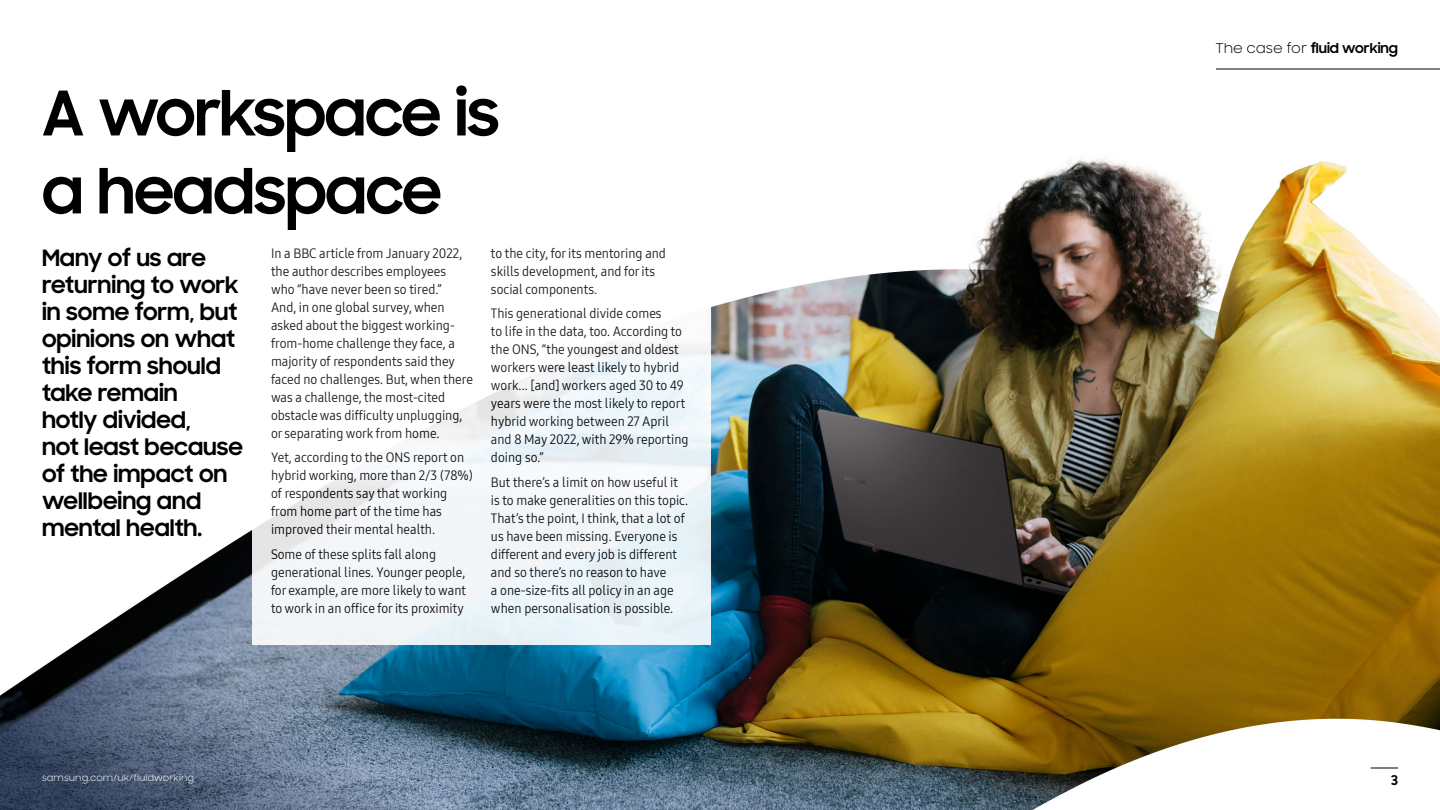
<style>
.page{position:relative;width:1440px;height:810px;background:#fff}
.page>*{position:absolute;margin:0;border:0;box-sizing:border-box;transform-origin:0 0}
.t1{font:700 61.5px/78px "Samsung Sharp Sans";letter-spacing:-.015em;color:#000}
.t2{font:700 22.5px/27px "Samsung Sharp Sans";color:#000}
.t3{font:13.5px/18px "Samsung One 400 C";color:#000}
.t4{font:700 13.5px "Samsung Sharp Sans";color:#000}
.t5{font:9px "Samsung Sharp Sans";color:#fff}
.s1{font-weight:400}
</style>
<div class="page">
<img style="left:0;top:68px;width:1440px;height:742px">
<svg style="left:253px;top:229px;width:458px;height:416px"></svg>
<hr style="left:1216px;top:69px;width:224px;height:1px;background:#000">
<svg style="left:1371px;top:768px;width:27px;height:1px"></svg>
<h1 class="t1" style="left:42px;top:71px;width:459px">A workspace is a headspace</h1>
<h2 class="t2" style="left:42px;top:243px;width:202px">Many of us are returning to work in some form, but opinions on what this form should take remain<br>hotly divided,<br>not least because of the impact on wellbeing and mental health.</h2>
<p class="t3" style="left:271px;top:244px;width:203px">In a BBC article from January 2022, the author describes employees who “have never been so tired.”<br>And, in one global survey, when asked about the biggest working&shy;from-home challenge they face, a majority of respondents said they faced no challenges. But, when there was a challenge, the most-cited obstacle was difficulty unplugging, or separating work from home.</p>
<p class="t3" style="left:271px;top:448px;width:204px">Yet, according to the ONS report on hybrid working, more than 2/3 (78%) of respondents say that working from home part of the time has improved their mental health.</p>
<p class="t3" style="left:271px;top:545px;width:197px">Some of these splits fall along generational lines. Younger people, for example, are more likely to want to work in an office for its proximity</p>
<p class="t3" style="left:491px;top:244px;width:177px">to the city, for its mentoring and skills development, and for its social components.</p>
<p class="t3" style="left:491px;top:304px;width:199px">This generational divide comes<br>to life in the data, too. According to the ONS, “the youngest and oldest workers were least likely to hybrid work... [and] workers aged 30 to 49 years were the most likely to report hybrid working between 27 April and 8 May 2022, with 29% reporting doing so.”</p>
<p class="t3" style="left:491px;top:473px;width:199px">But there’s a limit on how useful it is to make generalities on this topic.<br>That’s the point, I think, that a lot of us have been missing. Everyone is different and every job is different and so there’s no reason to have<br>a one-size-fits all policy in an age when personalisation is possible.</p>
<p class="t5" style="left:42px;top:772px;width:154px">samsung.com/uk/fluidworking</p>
<p class="t4" style="left:1215px;top:38px;width:184px"><span class="s1">The case for</span> fluid working</p>
<p class="t4" style="left:1391px;top:770px;width:8px">3</p>
</div>
